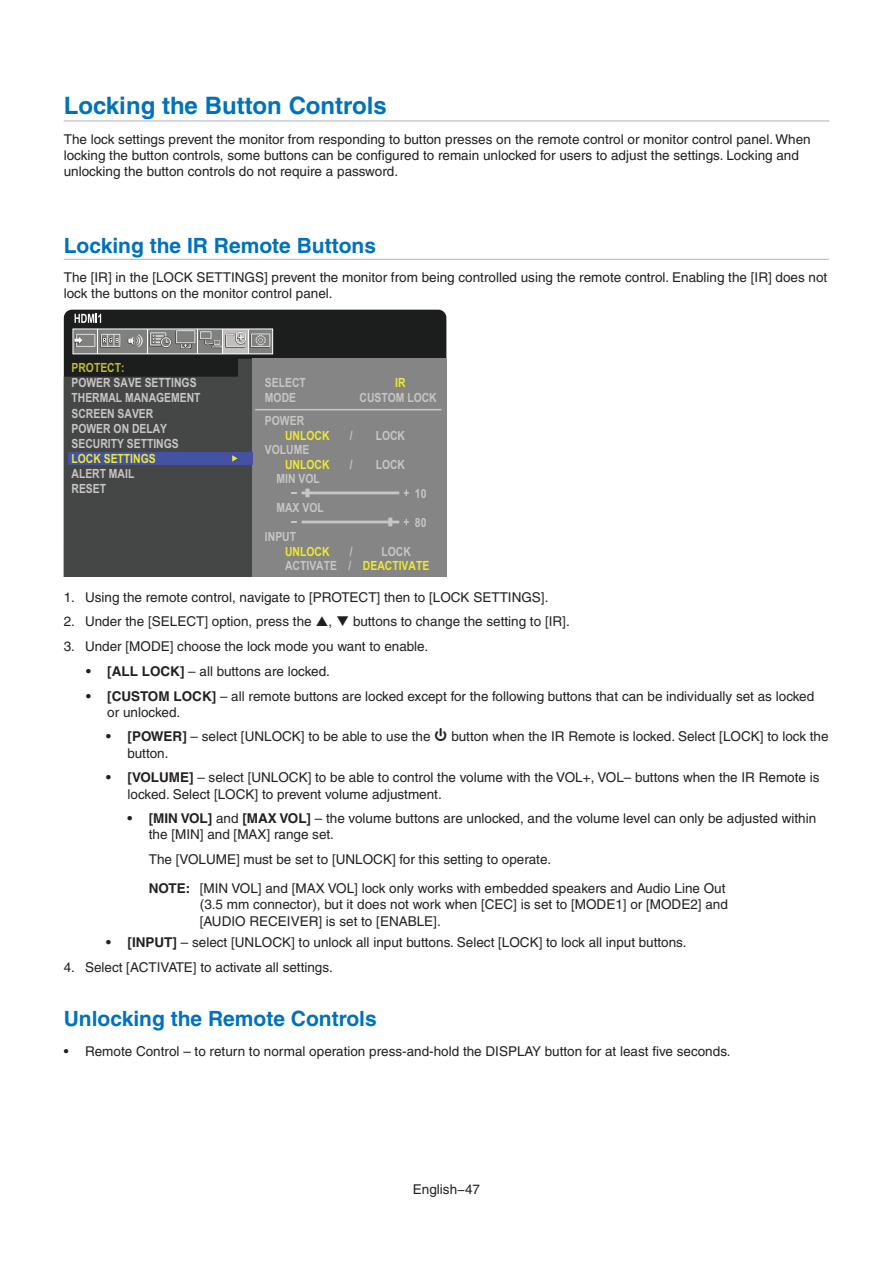
<style>
.page{position:relative;width:893px;height:1263px;background:#fff}
.page>*{position:absolute;margin:0;border:0;box-sizing:border-box;transform-origin:0 0}
.Head_2__top{font:700 24px "Helvetica";color:#0072bc}
.Head_3{font:700 21px "Helvetica";color:#0072bc}
.Head_3__line{font:700 21px "Helvetica";color:#0072bc}
.Body{font:13.5px/16.2px "Helvetica";color:#231f20}
.Indent_L4{font:13.5px "Helvetica";color:#231f20}
.t1{font:700 13.5px "Helvetica";color:#231f20}
.t2{font:700 12.6px/15.1px "Arial Narrow";color:#c7c6c5}
.t3{font:700 12.6px/14.4px "Arial Narrow";color:#eeea2e}
.s1{color:#bebc31}
.s2{color:#eeea2e}
.s3{color:#c7c6c5}
.s4{font-weight:700}
</style>
<div class="page">
<hr style="left:64px;top:121px;width:765px;height:1px;background:#b2b3b7">
<hr style="left:64px;top:259px;width:765px;height:1px;background:#b2b3b7">
<div style="left:64px;top:310px;width:382px;height:49px;background:#1c1d1d"></div>
<svg style="left:64px;top:359px;width:188px;height:218px;background:#414243"></svg>
<svg style="left:75px;top:314px;width:26px;height:9px"></svg>
<img style="left:75px;top:331px;width:196px;height:21px">
<svg style="left:98px;top:331px;width:1px;height:21px"></svg>
<svg style="left:123px;top:331px;width:1px;height:21px"></svg>
<svg style="left:148px;top:331px;width:1px;height:21px"></svg>
<svg style="left:173px;top:331px;width:1px;height:21px"></svg>
<svg style="left:198px;top:331px;width:1px;height:21px"></svg>
<svg style="left:223px;top:331px;width:1px;height:21px"></svg>
<svg style="left:248px;top:331px;width:1px;height:21px"></svg>
<div style="left:252px;top:359px;width:194px;height:218px;background:#858585"></div>
<hr style="left:255px;top:409px;width:186px;height:1px;background:#c7c6c5">
<div style="left:68px;top:453px;width:184px;height:12px;background:#4452a3"></div>
<svg style="left:232px;top:455px;width:6px;height:7px"></svg>
<hr style="left:302px;top:491px;width:97px;height:3px;background:#c7c6c5">
<div style="left:305px;top:489px;width:5px;height:8px;background:#c7c6c5"></div>
<svg style="left:404px;top:490px;width:5px;height:6px"></svg>
<hr style="left:302px;top:521px;width:97px;height:2px;background:#c7c6c5">
<svg style="left:388px;top:518px;width:4px;height:8px"></svg>
<svg style="left:404px;top:519px;width:5px;height:6px"></svg>
<div style="left:73px;top:329px;width:200px;height:25px;border:1px solid #fff"></div>
<p class="Head_2__top" style="left:64px;top:91px;width:325px">Locking the Button Controls</p>
<p class="Body" style="left:64px;top:131px;width:748px">The lock settings prevent the monitor from responding to button presses on the remote control or monitor control panel. When locking the button controls, some buttons can be configured to remain unlocked for users to adjust the settings. Locking and unlocking the button controls do not require a password.</p>
<p class="Head_3__line" style="left:64px;top:232px;width:314px">Locking the IR Remote Buttons</p>
<p class="Body" style="left:64px;top:269px;width:765px">The [IR] in the [LOCK SETTINGS] prevent the monitor from being controlled using the remote control. Enabling the [IR] does not lock the buttons on the monitor control panel.</p>
<p class="t2" style="left:72px;top:359px;width:131px"><span class="s1">PROTECT:<br></span>POWER SAVE SETTINGS<br>THERMAL MANAGEMENT<br>SCREEN SAVER<br>POWER ON DELAY<br>SECURITY SETTINGS<br><span class="s2">LOCK SETTINGS<br></span>ALERT MAIL<br>RESET</p>
<p class="t2" style="left:265px;top:375px;width:42px">SELECT</p>
<p class="t3" style="left:395px;top:375px;width:12px">IR</p>
<p class="t2" style="left:265px;top:390px;width:33px">MODE</p>
<p class="t2" style="left:360px;top:390px;width:79px">CUSTOM LOCK</p>
<p class="t3" style="left:285px;top:413px;width:46px;text-indent:-20px"><span class="s3">POWER<br></span>UNLOCK</p>
<p class="t2" style="left:350px;top:427px;width:4px">/</p>
<p class="t2" style="left:376px;top:427px;width:31px">LOCK</p>
<p class="t2" style="left:285px;top:442px;width:46px;line-height:14.4px;text-indent:-20px">VOLUME<br><span class="s2">UNLOCK</span></p>
<p class="t2" style="left:276px;top:470px;width:45px">MIN VOL</p>
<p class="t2" style="left:276px;top:499px;width:49px">MAX VOL</p>
<p class="t2" style="left:350px;top:456px;width:4px">/</p>
<p class="t2" style="left:376px;top:456px;width:31px">LOCK</p>
<p class="t2" style="left:415px;top:485px;width:13px">10</p>
<p class="t2" style="left:415px;top:514px;width:13px">80</p>
<p class="t3" style="left:285px;top:529px;width:46px;text-indent:-20px"><span class="s3">INPUT<br></span>UNLOCK</p>
<p class="t2" style="left:285px;top:543px;width:146px;line-height:14.4px;text-indent:96px">LOCK<br>ACTIVATE / <span class="s2">DEACTIVATE</span></p>
<p class="t2" style="left:350px;top:543px;width:4px">/</p>
<p class="Body" style="left:64px;top:589px;width:486px">1. Using the remote control, navigate to [PROTECT] then to [LOCK SETTINGS].</p>
<p class="Body" style="left:64px;top:613px;width:249px">2. Under the [SELECT] option, press the</p>
<p class="Body" style="left:329px;top:613px;width:243px">, ❑ buttons to change the setting to [IR].</p>
<p class="Body" style="left:64px;top:638px;width:366px">3. Under [MODE] choose the lock mode you want to enable.</p>
<p class="Body" style="left:86px;top:663px;width:246px"><span class="s4">• [ALL LOCK]</span> – all buttons are locked.</p>
<p class="Body" style="left:107px;top:688px;width:708px;text-indent:-21px"><span class="s4">• [CUSTOM LOCK]</span> – all remote buttons are locked except for the following buttons that can be individually set as locked or unlocked.</p>
<p class="Body" style="left:128px;top:728px;width:702px;text-indent:-21px"><span class="s4">• [POWER]</span> – select [UNLOCK] to be able to use the ⏻ button when the IR Remote is locked. Select [LOCK] to lock the button.</p>
<p class="Body" style="left:128px;top:769px;width:693px;text-indent:-21px"><span class="s4">• [VOLUME]</span> – select [UNLOCK] to be able to control the volume with the VOL+, VOL– buttons when the IR Remote is locked. Select [LOCK] to prevent volume adjustment.</p>
<p class="Body" style="left:149px;top:810px;width:669px;text-indent:-21px"><span class="s4">• [MIN VOL]</span> and <span class="s4">[MAX VOL]</span> – the volume buttons are unlocked, and the volume level can only be adjusted within the [MIN] and [MAX] range set.</p>
<p class="Indent_L4" style="left:149px;top:851px;width:404px">The [VOLUME] must be set to [UNLOCK] for this setting to operate.</p>
<p class="t1" style="left:149px;top:880px;width:7px">NOTE:</p>
<p class="Body" style="left:200px;top:880px;width:529px">[MIN VOL] and [MAX VOL] lock only works with embedded speakers and Audio Line Out (3.5 mm connector), but it does not work when [CEC] is set to [MODE1] or [MODE2] and [AUDIO RECEIVER] is set to [ENABLE].</p>
<p class="Body" style="left:106px;top:934px;width:582px"><span class="s4">• [INPUT]</span> – select [UNLOCK] to unlock all input buttons. Select [LOCK] to lock all input buttons.</p>
<p class="Body" style="left:64px;top:959px;width:270px">4. Select [ACTIVATE] to activate all settings.</p>
<p class="Head_3" style="left:64px;top:1006px;width:315px">Unlocking the Remote Controls</p>
<p class="Body" style="left:64px;top:1043px;width:668px">• Remote Control – to return to normal operation press-and-hold the DISPLAY button for at least five seconds.</p>
<p class="Body" style="left:413px;top:1181px;width:69px">English−47</p>
</div>
